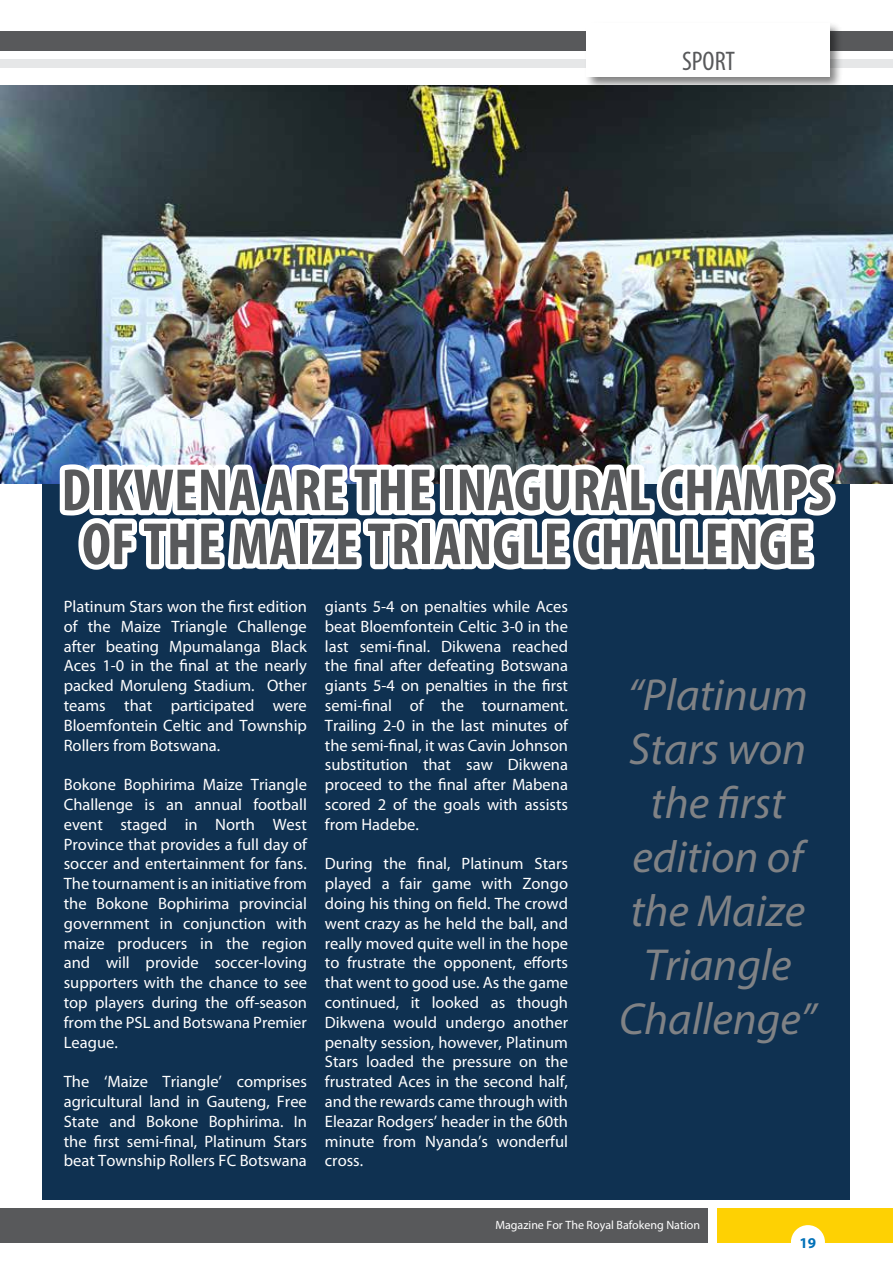
<style>
.page{position:relative;width:893px;height:1263px;background:#fff}
.page>*{position:absolute;margin:0;border:0;box-sizing:border-box;transform-origin:0 0}
.t1{font:700 condensed 60px/54px "Myriad Pro";color:#58595b;text-align:center}
.t2{font:italic 45px/54px "Myriad Pro";color:#808285;text-align:center}
.t3{font:condensed 27px "Myriad Pro";color:#58595b}
.t4{font:16.5px/19.8px "Myriad Pro";color:#fff;text-align:justify}
.t5{font:700 15px "Myriad Pro";color:#0271b8}
.t6{font:12px "Myriad Pro";color:#fff}
</style>
<div class="page">
<div style="left:0;top:1208px;width:708px;height:34px;background:#58595b"></div>
<div style="left:718px;top:1208px;width:175px;height:34px;background:#fed103"></div>
<div style="left:791px;top:1225px;width:34px;height:34px;background:#fff;border-radius:50%"></div>
<div style="left:0;top:32px;width:893px;height:19px;background:#58595b"></div>
<div style="left:0;top:60px;width:893px;height:8px;background:#e6e7e8"></div>
<div style="left:584px;top:21px;width:260px;height:70px;background:#000;opacity:.5"></div>
<div style="left:586px;top:23px;width:243px;height:54px;background:#fff"></div>
<div style="left:43px;top:170px;width:807px;height:1029px;background:#0f3151"></div>
<img style="left:0;top:85px;width:893px;height:399px">
<svg style="left:54px;top:456px;width:787px;height:114px;background:#d1d7dd"></svg>
<h3 class="t3" style="left:682px;top:45px;width:54px">SPORT</h3>
<h1 class="t1" style="left:61px;top:462px;width:772px">DIKWENA ARE THE INAGURAL CHAMPS<br>OF THE MAIZE TRIANGLE CHALLENGE</h1>
<p class="t4" style="left:64px;top:596px;width:245px">Platinum Stars won the first edition of the Maize Triangle Challenge after beating Mpumalanga Black Aces 1-0 in the final at the nearly packed Moruleng Stadium. Other teams that participated were Bloemfontein Celtic and Township Rollers from Botswana.</p>
<p class="t4" style="left:64px;top:774px;width:245px">Bokone Bophirima Maize Triangle Challenge is an annual football event staged in North West Province that provides a full day of soccer and entertainment for fans.<br>The tournament is an initiative from the Bokone Bophirima provincial government in conjunction with maize producers in the region and will provide soccer-loving supporters with the chance to see top players during the off-season from the PSL and Botswana Premier League.</p>
<p class="t4" style="left:64px;top:1071px;width:245px">The ‘Maize Triangle’ comprises agricultural land in Gauteng, Free State and Bokone Bophirima. In the first semi-final, Platinum Stars beat Township Rollers FC Botswana</p>
<p class="t4" style="left:325px;top:596px;width:245px">giants 5-4 on penalties while Aces beat Bloemfontein Celtic 3-0 in the last semi-final. Dikwena reached the final after defeating Botswana giants 5-4 on penalties in the first semi-final of the tournament.<br>Trailing 2-0 in the last minutes of the semi-final, it was Cavin Johnson substitution that saw Dikwena proceed to the final after Mabena scored 2 of the goals with assists from Hadebe.</p>
<p class="t4" style="left:325px;top:854px;width:245px">During the final, Platinum Stars played a fair game with Zongo doing his thing on field. The crowd went crazy as he held the ball, and really moved quite well in the hope to frustrate the opponent, efforts that went to good use. As the game continued, it looked as though Dikwena would undergo another penalty session, however, Platinum Stars loaded the pressure on the frustrated Aces in the second half, and the rewards came through with Eleazar Rodgers’ header in the 60th minute from Nyanda’s wonderful cross.</p>
<h2 class="t2" style="left:619px;top:667px;width:198px">“Platinum<br>Stars won the first edition of the Maize<br>Triangle<br>Challenge”</h2>
<p class="t6" style="left:495px;top:1218px;width:206px">Magazine For The Royal Bafokeng Nation</p>
<p class="t5" style="left:800px;top:1233px;width:18px">19</p>
</div>
